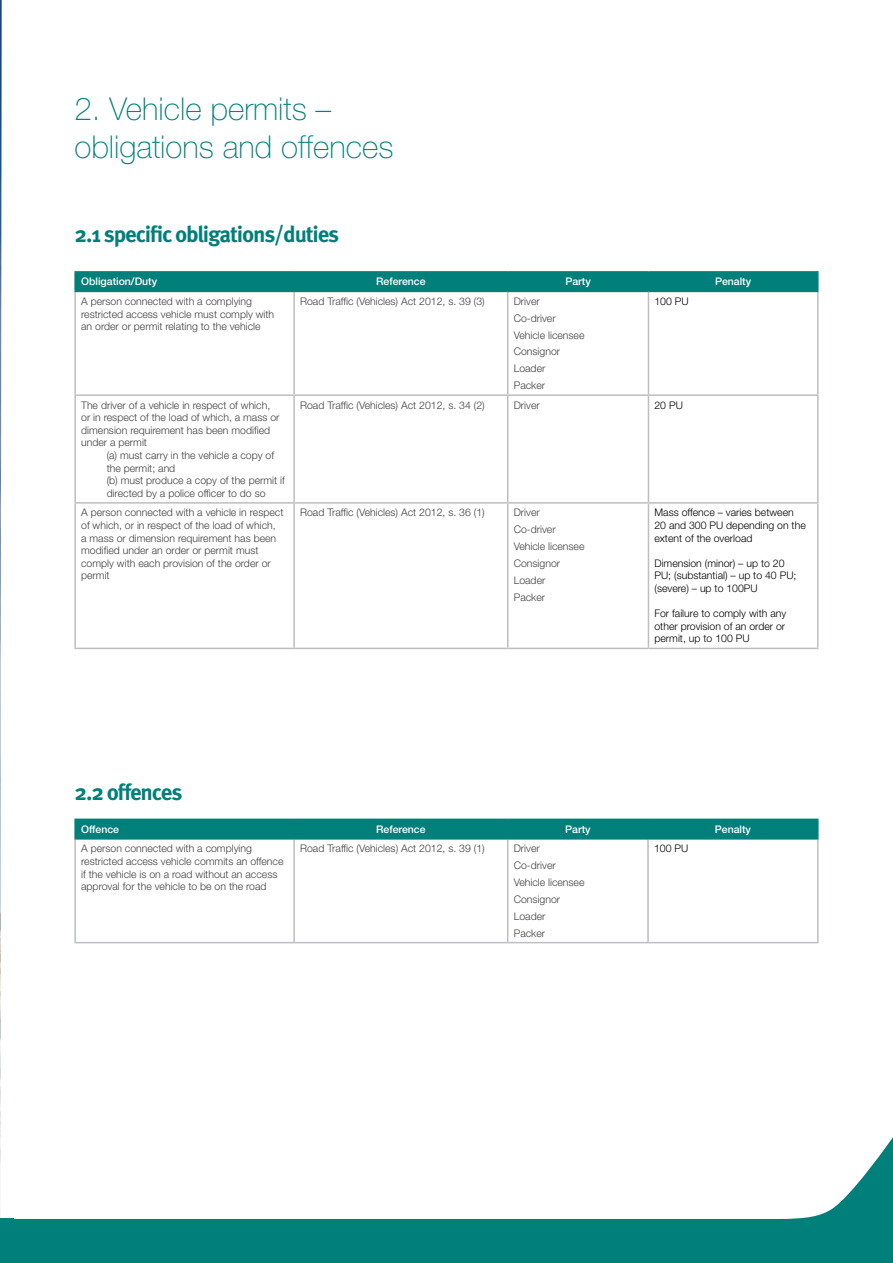
<style>
.page{position:relative;width:893px;height:1263px;background:#fff}
.page>*{position:absolute;margin:0;border:0;box-sizing:border-box;transform-origin:0 0}
.t1{font:100 31.5px/37.8px "Helvetica Neue LT Pro";color:#007f7b}
.t2{font:700 22.5px "Meta OT";letter-spacing:-.05em;color:#007f7b}
.t3{font:300 10.5px/12.6px "Helvetica Neue LT Pro";color:#414042}
.t4{font:300 10.5px/12.6px "Helvetica Neue LT Pro";color:#000}
.t5{font:500 10.5px "Helvetica Neue LT Pro";color:#fff}
</style>
<div class="page">
<svg style="left:13px;top:1137px;width:880px;height:126px"></svg>
<hr style="left:74px;top:292px;width:2px;height:102px;background:#bcbec0">
<hr style="left:293px;top:292px;width:2px;height:102px;background:#bcbec0">
<hr style="left:507px;top:292px;width:1px;height:102px;background:#bcbec0">
<hr style="left:648px;top:292px;width:1px;height:102px;background:#bcbec0">
<hr style="left:817px;top:292px;width:2px;height:102px;background:#bcbec0">
<hr style="left:74px;top:394px;width:220px;height:2px;background:#bcbec0">
<hr style="left:74px;top:396px;width:2px;height:106px;background:#bcbec0">
<hr style="left:294px;top:394px;width:214px;height:2px;background:#bcbec0">
<hr style="left:293px;top:396px;width:2px;height:106px;background:#bcbec0">
<hr style="left:508px;top:394px;width:140px;height:2px;background:#bcbec0">
<hr style="left:507px;top:396px;width:1px;height:106px;background:#bcbec0">
<hr style="left:648px;top:394px;width:171px;height:2px;background:#bcbec0">
<hr style="left:648px;top:396px;width:1px;height:106px;background:#bcbec0">
<hr style="left:817px;top:396px;width:2px;height:106px;background:#bcbec0">
<hr style="left:74px;top:502px;width:220px;height:2px;background:#bcbec0">
<hr style="left:74px;top:504px;width:2px;height:144px;background:#bcbec0">
<hr style="left:294px;top:502px;width:214px;height:2px;background:#bcbec0">
<hr style="left:293px;top:504px;width:2px;height:144px;background:#bcbec0">
<hr style="left:508px;top:502px;width:140px;height:2px;background:#bcbec0">
<hr style="left:507px;top:504px;width:1px;height:144px;background:#bcbec0">
<hr style="left:648px;top:502px;width:171px;height:2px;background:#bcbec0">
<hr style="left:648px;top:504px;width:1px;height:144px;background:#bcbec0">
<hr style="left:817px;top:504px;width:2px;height:144px;background:#bcbec0">
<hr style="left:74px;top:648px;width:220px;height:1px;background:#bcbec0">
<hr style="left:294px;top:648px;width:214px;height:1px;background:#bcbec0">
<hr style="left:508px;top:648px;width:140px;height:1px;background:#bcbec0">
<hr style="left:648px;top:648px;width:171px;height:1px;background:#bcbec0">
<hr style="left:74px;top:271px;width:220px;height:2px;background:#007f7b">
<hr style="left:294px;top:271px;width:214px;height:2px;background:#007f7b">
<hr style="left:508px;top:271px;width:140px;height:2px;background:#007f7b">
<hr style="left:648px;top:271px;width:171px;height:2px;background:#007f7b">
<div style="left:74px;top:272px;width:745px;height:19px;background:#007f7b"></div>
<hr style="left:74px;top:291px;width:220px;height:1px;background:#007f7b">
<hr style="left:294px;top:291px;width:214px;height:1px;background:#007f7b">
<hr style="left:508px;top:291px;width:140px;height:1px;background:#007f7b">
<hr style="left:648px;top:291px;width:171px;height:1px;background:#007f7b">
<hr style="left:74px;top:840px;width:2px;height:102px;background:#bcbec0">
<hr style="left:293px;top:840px;width:2px;height:102px;background:#bcbec0">
<hr style="left:507px;top:840px;width:1px;height:102px;background:#bcbec0">
<hr style="left:647px;top:840px;width:2px;height:102px;background:#bcbec0">
<hr style="left:817px;top:840px;width:2px;height:102px;background:#bcbec0">
<div style="left:74px;top:819px;width:745px;height:19px;background:#007f7b"></div>
<hr style="left:74px;top:838px;width:220px;height:2px;background:#007f7b">
<hr style="left:294px;top:838px;width:214px;height:2px;background:#007f7b">
<hr style="left:508px;top:838px;width:140px;height:2px;background:#007f7b">
<hr style="left:648px;top:838px;width:171px;height:2px;background:#007f7b">
<svg style="left:74px;top:943px;width:745px;height:1px"></svg>
<hr style="left:74px;top:942px;width:220px;height:1px;background:#bcbec0">
<hr style="left:294px;top:942px;width:214px;height:1px;background:#bcbec0">
<hr style="left:508px;top:942px;width:140px;height:1px;background:#bcbec0">
<hr style="left:648px;top:942px;width:171px;height:1px;background:#bcbec0">
<img style="left:0;top:0;width:2px;height:1195px">
<div style="left:0;top:1218px;width:13px;height:45px;background:#007f7b"></div>
<h1 class="t1" style="left:74px;top:90px;width:321px">2. Vehicle permits – obligations and offences</h1>
<h2 class="t2" style="left:74px;top:220px;width:266px">2.1 specific obligations/duties</h2>
<p class="t5" style="left:81px;top:275px;width:78px">Obligation/Duty</p>
<p class="t5" style="left:376px;top:275px;width:51px">Reference</p>
<p class="t5" style="left:565px;top:275px;width:27px">Party</p>
<p class="t5" style="left:715px;top:275px;width:38px">Penalty</p>
<p class="t3" style="left:81px;top:295px;width:195px">A person connected with a complying restricted access vehicle must comply with an order or permit relating to the vehicle</p>
<p class="t3" style="left:300px;top:295px;width:186px">Road Traffic (Vehicles) Act 2012, s. 39 (3)</p>
<p class="t3" style="left:514px;top:293px;width:72px;line-height:16.8px">Driver<br>Co-driver<br>Vehicle licensee<br>Consignor<br>Loader<br>Packer</p>
<p class="t4" style="left:654px;top:295px;width:36px">100 PU</p>
<p class="t3" style="left:81px;top:398px;width:200px">The driver of a vehicle in respect of which, or in respect of the load of which, a mass or dimension requirement has been modified under a permit</p>
<p class="t3" style="left:107px;top:449px;width:180px">(a) must carry in the vehicle a copy of the permit; and<br>(b) must produce a copy of the permit if directed by a police officer to do so</p>
<p class="t3" style="left:300px;top:398px;width:186px">Road Traffic (Vehicles) Act 2012, s. 34 (2)</p>
<p class="t3" style="left:514px;top:398px;width:28px">Driver</p>
<p class="t4" style="left:654px;top:398px;width:30px">20 PU</p>
<p class="t3" style="left:81px;top:506px;width:204px">A person connected with a vehicle in respect of which, or in respect of the load of which, a mass or dimension requirement has been modified under an order or permit must comply with each provision of the order or permit</p>
<p class="t3" style="left:300px;top:506px;width:186px">Road Traffic (Vehicles) Act 2012, s. 36 (1)</p>
<p class="t3" style="left:514px;top:504px;width:72px;line-height:16.8px">Driver<br>Co-driver<br>Vehicle licensee<br>Consignor<br>Loader<br>Packer</p>
<p class="t4" style="left:654px;top:506px;width:153px">Mass offence – varies between<br>20 and 300 PU depending on the extent of the overload</p>
<p class="t4" style="left:654px;top:556px;width:143px">Dimension (minor) – up to 20<br>PU; (substantial) – up to 40 PU; (severe) – up to 100PU</p>
<p class="t4" style="left:654px;top:607px;width:133px;text-align:justify">For failure to comply with any other provision of an order or permit, up to 100 PU</p>
<h2 class="t2" style="left:74px;top:778px;width:109px">2.2 offences</h2>
<p class="t5" style="left:81px;top:823px;width:39px">Offence</p>
<p class="t5" style="left:376px;top:823px;width:51px">Reference</p>
<p class="t5" style="left:565px;top:823px;width:27px">Party</p>
<p class="t5" style="left:715px;top:823px;width:38px">Penalty</p>
<p class="t3" style="left:81px;top:842px;width:204px">A person connected with a complying restricted access vehicle commits an offence if the vehicle is on a road without an access approval for the vehicle to be on the road</p>
<p class="t3" style="left:300px;top:842px;width:186px">Road Traffic (Vehicles) Act 2012, s. 39 (1)</p>
<p class="t3" style="left:514px;top:840px;width:72px;line-height:16.8px">Driver<br>Co-driver<br>Vehicle licensee<br>Consignor<br>Loader<br>Packer</p>
<p class="t4" style="left:654px;top:842px;width:36px">100 PU</p>
</div>
